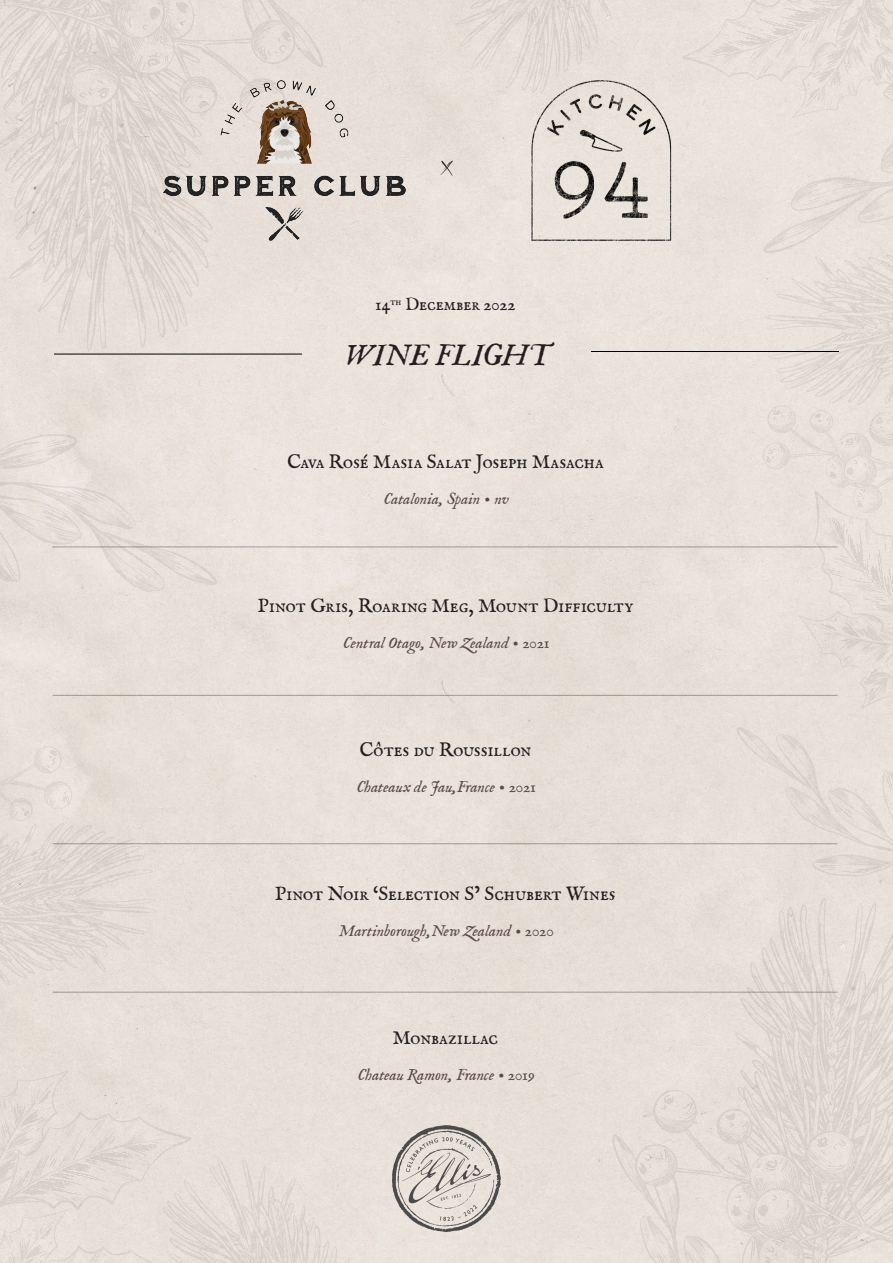
<style>
.page{position:relative;width:893px;height:1263px;background:#e8e0d9}
.page>*{position:absolute;margin:0;border:0;box-sizing:border-box;transform-origin:0 0}
.t1{font:25.5px "IM FELL English Italic";letter-spacing:.015em;color:#231f20}
.t2{font:16.5px "IM FELL English Roman SC";letter-spacing:-.005em;color:#231f20}
.t3{font:15px "IM FELL English Roman SC";letter-spacing:.005em;color:#231f20}
.t4{font:13.5px "IM FELL English Italic";color:#5c4a45}
</style>
<div class="page">
<img style="left:392px;top:1125px;width:109px;height:106px">
<hr style="left:53px;top:547px;width:785px;height:1px;background:#000">
<hr style="left:53px;top:695px;width:785px;height:1px;background:#000">
<hr style="left:53px;top:843px;width:785px;height:1px;background:#000">
<hr style="left:53px;top:992px;width:785px;height:1px;background:#000">
<svg style="left:0;top:127px;width:214px;height:225px;background:#e3dad3"></svg>
<svg style="left:0;top:0;width:323px;height:127px;background:#e2d9d2"></svg>
<svg style="left:728px;top:898px;width:165px;height:190px;background:#e3dad3"></svg>
<svg style="left:612px;top:1134px;width:22px;height:129px;background:#e7ded7"></svg>
<svg style="left:634px;top:1088px;width:259px;height:175px;background:#e2dad3"></svg>
<svg style="left:0;top:433px;width:217px;height:160px;background:#e6ded7"></svg>
<svg style="left:736px;top:727px;width:157px;height:160px;background:#e5ddd6"></svg>
<svg style="left:0;top:1070px;width:391px;height:193px;background:#e5ddd5"></svg>
<svg style="left:450px;top:0;width:222px;height:93px;background:#e5dcd5"></svg>
<svg style="left:0;top:743px;width:158px;height:249px;background:#e3dad3"></svg>
<svg style="left:681px;top:0;width:212px;height:709px;background:#e7e0d8"></svg>
<img style="left:163px;top:81px;width:242px;height:159px">
<img style="left:530px;top:79px;width:142px;height:163px">
<svg style="left:440px;top:160px;width:13px;height:16px"></svg>
<hr style="left:591px;top:351px;width:248px;height:1px;background:#000">
<hr style="left:54px;top:354px;width:248px;height:1px;background:#000">
<p class="t3" style="left:375px;top:294px;width:142px">14<sup>th</sup> December 2022</p>
<p class="t1" style="left:342px;top:338px;width:207px">WINE FLIGHT</p>
<p class="t2" style="left:287px;top:451px;width:318px">Cava Rosé Masia Salat Joseph Masacha</p>
<p class="t4" style="left:383px;top:490px;width:127px">Catalonia, Spain • nv</p>
<p class="t2" style="left:258px;top:595px;width:377px">Pinot Gris, Roaring Meg, Mount Difficulty</p>
<p class="t4" style="left:342px;top:634px;width:208px">Central Otago, New Zealand • 2021</p>
<p class="t2" style="left:359px;top:739px;width:173px">Côtes du Roussillon</p>
<p class="t4" style="left:356px;top:778px;width:180px">Chateaux de Jau,France • 2021</p>
<p class="t2" style="left:275px;top:883px;width:342px">Pinot Noir ‘Selection S’ Schubert Wines</p>
<p class="t4" style="left:338px;top:922px;width:216px">Martinborough,New Zealand • 2020</p>
<p class="t2" style="left:393px;top:1027px;width:107px">Monbazillac</p>
<p class="t4" style="left:357px;top:1066px;width:178px">Chateau Ramon, France • 2019</p>
</div>
